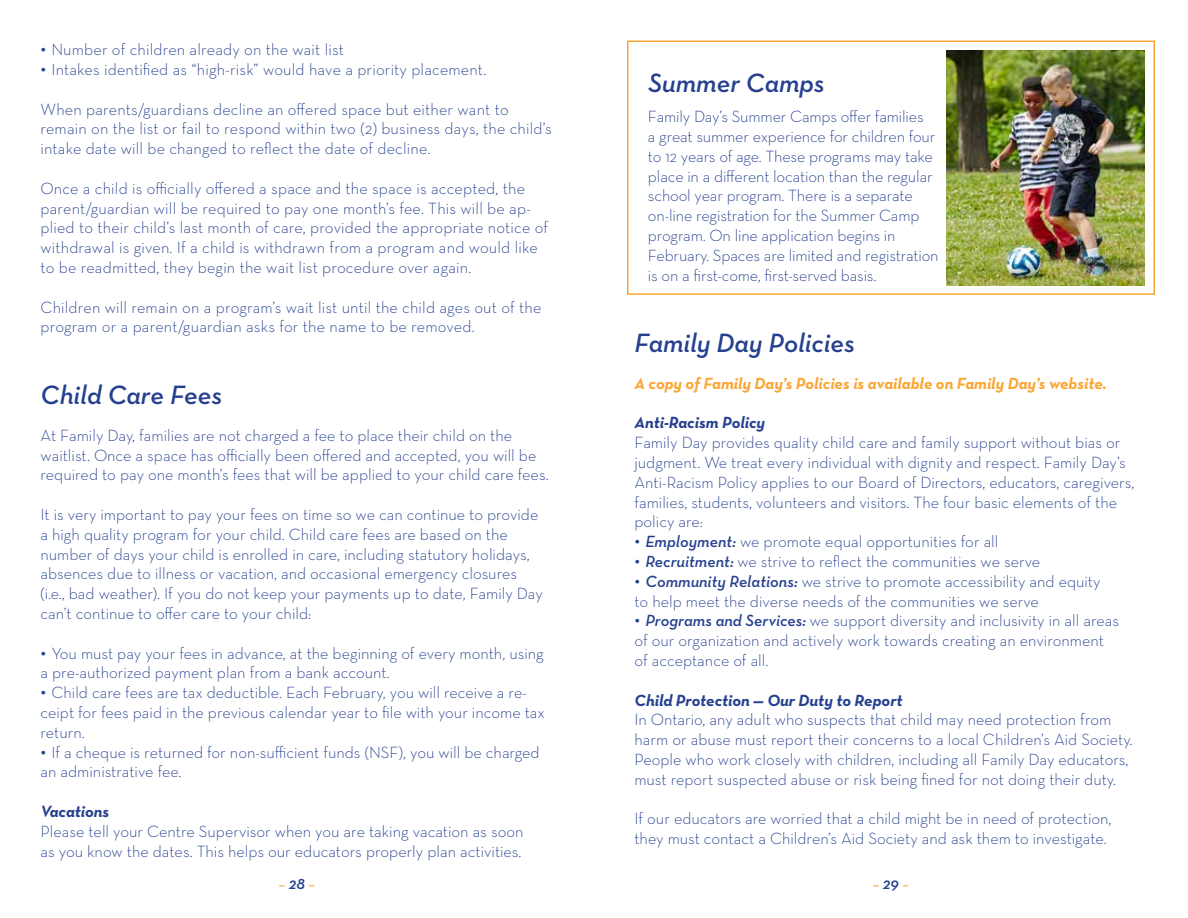
<style>
.page{position:relative;width:1188px;height:918px;background:#fff}
.page>*{position:absolute;margin:0;border:0;box-sizing:border-box;transform-origin:0 0}
.t1{font:italic 600 27px "Neutra Text";color:#25408f}
.t2{font:300 16.5px/19.8px "Neutra Text";color:#25408f}
.t3{font:italic 700 16.5px "Neutra Text";color:#faa634}
.t4{font:italic 700 16.5px "Neutra Text";color:#25408f}
.t5{font:16.5px "Neutra Text";color:#faa634}
.s1{font-size:21px}
.s2{font-weight:600;font-style:italic}
.s3{font-weight:600;font-style:italic;color:#25408f}
</style>
<div class="page">
<div style="left:627px;top:40px;width:528px;height:255px;border:2px solid #faa634"></div>
<img style="left:947px;top:51px;width:198px;height:234px">
<p class="t2" style="left:40px;top:39px;width:305px"><span class="s1">•</span> Number of children already on the wait list</p>
<p class="t2" style="left:40px;top:59px;width:448px"><span class="s1">•</span> Intakes identified as “high-risk” would have a priority placement.</p>
<p class="t2" style="left:40px;top:99px;width:513px">When parents/guardians decline an offered space but either want to remain on the list or fail to respond within two (2) business days, the child’s intake date will be changed to reflect the date of decline.</p>
<p class="t2" style="left:40px;top:178px;width:509px">Once a child is officially offered a space and the space is accepted, the parent/guardian will be required to pay one month’s fee. This will be ap&shy;plied to their child’s last month of care, provided the appropriate notice of withdrawal is given. If a child is withdrawn from a program and would like to be readmitted, they begin the wait list procedure over again.</p>
<p class="t2" style="left:40px;top:297px;width:502px">Children will remain on a program’s wait list until the child ages out of the program or a parent/guardian asks for the name to be removed.</p>
<h1 class="t1" style="left:648px;top:66px;width:178px">Summer Camps</h1>
<p class="t2" style="left:648px;top:106px;width:292px">Family Day’s Summer Camps offer families<br>a great summer experience for children four to 12 years of age. These programs may take place in a different location than the regular school year program. There is a separate on-line registration for the Summer Camp program. On line application begins in February. Spaces are limited and registration is on a first-come, first-served basis.</p>
<h1 class="t1" style="left:634px;top:327px;width:222px">Family Day Policies</h1>
<p class="t3" style="left:634px;top:373px;width:474px">A copy of Family Day’s Policies is available on Family Day’s website.</p>
<p class="t4" style="left:634px;top:412px;width:132px">Anti-Racism Policy</p>
<p class="t2" style="left:634px;top:432px;width:501px">Family Day provides quality child care and family support without bias or judgment. We treat every individual with dignity and respect. Family Day’s Anti-Racism Policy applies to our Board of Directors, educators, caregivers, families, students, volunteers and visitors. The four basic elements of the policy are:</p>
<p class="t2" style="left:634px;top:531px;width:366px"><span class="s1">•</span> <span class="s2">Employment:</span> we promote equal opportunities for all</p>
<p class="t2" style="left:634px;top:551px;width:407px"><span class="s1">•</span> <span class="s2">Recruitment:</span> we strive to reflect the communities we serve</p>
<p class="t2" style="left:634px;top:571px;width:468px"><span class="s1">•</span> <span class="s2">Community Relations:</span> we strive to promote accessibility and equity to help meet the diverse needs of the communities we serve</p>
<p class="t2" style="left:634px;top:611px;width:486px"><span class="s1">•</span> <span class="s2">Programs and Services:</span> we support diversity and inclusivity in all areas of our organization and actively work towards creating an environment of acceptance of all.</p>
<p class="t4" style="left:634px;top:690px;width:270px">Child Protection — Our Duty to Report</p>
<p class="t2" style="left:634px;top:710px;width:500px">In Ontario, any adult who suspects that child may need protection from harm or abuse must report their concerns to a local Children’s Aid Society.<br>People who work closely with children, including all Family Day educators, must report suspected abuse or risk being fined for not doing their duty.</p>
<p class="t2" style="left:634px;top:809px;width:479px">If our educators are worried that a child might be in need of protection, they must contact a Children’s Aid Society and ask them to investigate.</p>
<h1 class="t1" style="left:40px;top:379px;width:183px">Child Care Fees</h1>
<p class="t2" style="left:40px;top:425px;width:510px">At Family Day, families are not charged a fee to place their child on the waitlist. Once a space has officially been offered and accepted, you will be required to pay one month’s fees that will be applied to your child care fees.</p>
<p class="t2" style="left:40px;top:504px;width:504px">It is very important to pay your fees on time so we can continue to provide a high quality program for your child. Child care fees are based on the number of days your child is enrolled in care, including statutory holidays, absences due to illness or vacation, and occasional emergency closures (i.e., bad weather). If you do not keep your payments up to date, Family Day can’t continue to offer care to your child:</p>
<p class="t2" style="left:40px;top:643px;width:505px"><span class="s1">•</span> You must pay your fees in advance, at the beginning of every month, using a pre-authorized payment plan from a bank account.</p>
<p class="t2" style="left:40px;top:682px;width:506px"><span class="s1">•</span> Child care fees are tax deductible. Each February, you will receive a re&shy;ceipt for fees paid in the previous calendar year to file with your income tax return.</p>
<p class="t2" style="left:40px;top:742px;width:501px"><span class="s1">•</span> If a cheque is returned for non-sufficient funds (NSF), you will be charged an administrative fee.</p>
<p class="t4" style="left:40px;top:801px;width:70px">Vacations</p>
<p class="t2" style="left:40px;top:821px;width:485px">Please tell your Centre Supervisor when you are taking vacation as soon as you know the dates. This helps our educators properly plan activities.</p>
<p class="t5" style="left:279px;top:873px;width:38px">–<span class="s3">28</span>–</p>
<p class="t5" style="left:873px;top:873px;width:38px">–<span class="s3">29</span>–</p>
</div>
